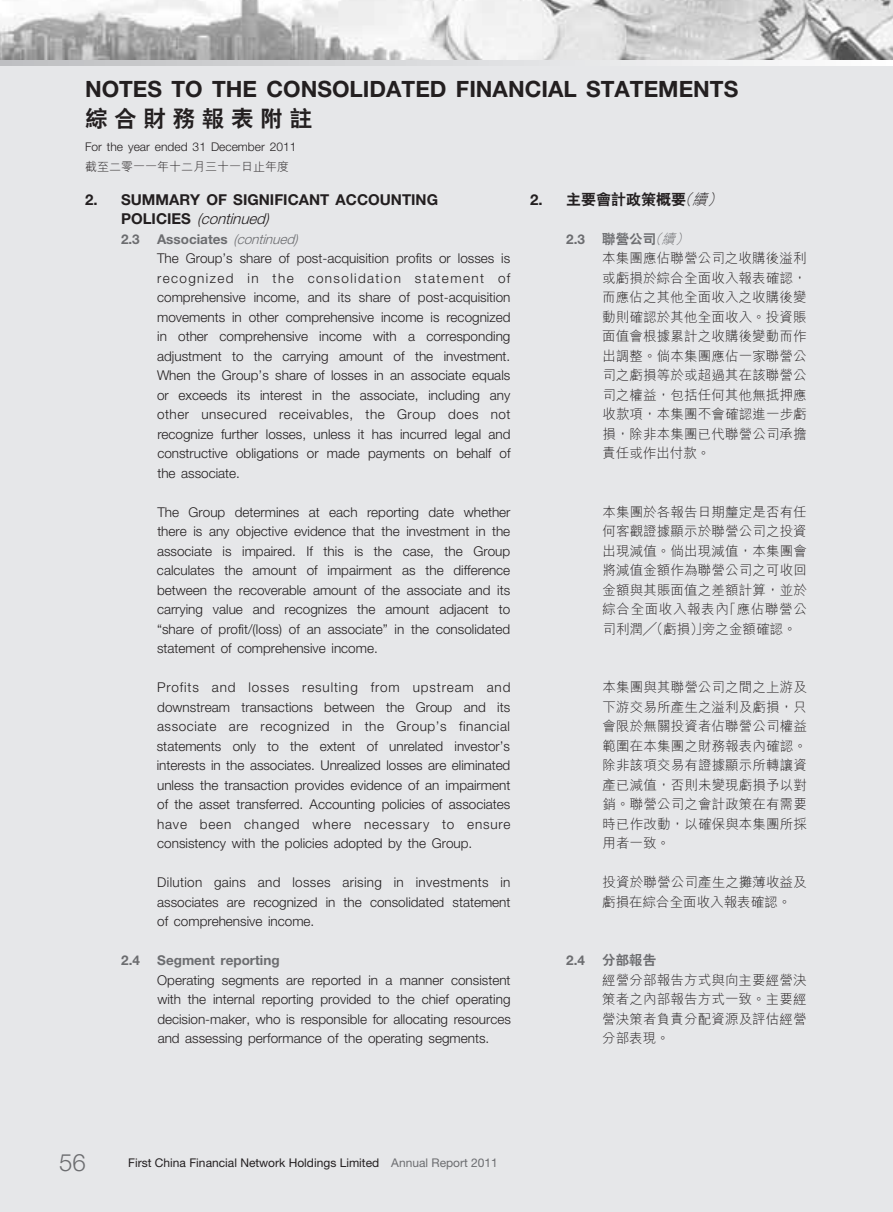
<style>
.page{position:relative;width:893px;height:1212px;background:#e6e7e9}
.page>*{position:absolute;margin:0;border:0;box-sizing:border-box;transform-origin:0 0}
.t1{font:300 24px "Helvetica Neue LT Std";color:#6c6d70}
.t2{font:700 22.5px "Helvetica Neue LT Std";color:#231f20}
.t3{font:800 22.5px "C Hei 2 HK";letter-spacing:.3em;color:#231f20}
.t4{font:700 15px/19.5px "Helvetica Neue LT Std";color:#231f20}
.t5{font:800 15px "C Hei 2 HK";color:#231f20}
.t6{font:300 13.5px/19.5px "Helvetica Neue LT Std";color:#231f20;text-align:justify}
.t7{font:300 13.5px/19.5px "M Hei HK";letter-spacing:.01em;color:#231f20;text-align:justify}
.t8{font:700 13.5px "Helvetica Neue LT Std";color:#6c6d70}
.t9{font:800 13.5px "C Hei 2 HK";color:#6c6d70}
.t10{font:12px "Helvetica Neue LT Std";color:#231f20}
.t11{font:300 12px "Helvetica Neue LT Std";color:#231f20}
.t12{font:300 12px "M Hei HK";color:#231f20}
.s1{font-weight:300;font-style:italic}
.s2{font-weight:700;color:#6c6d70}
.s3{font-style:italic;color:#6c6d70}
.s4{font-family:"Helvetica Neue LT Std";font-weight:700}
.s5{font-family:"M Hei HK";font-weight:300;font-style:italic}
.s6{color:#6c6d70}
</style>
<div class="page">
<img style="left:0;top:0;width:892px;height:60px">
<svg style="left:0;top:60px;width:892px;height:5px"></svg>
<h2 class="t2" style="left:85px;top:75px;width:655px">NOTES TO THE CONSOLIDATED FINANCIAL STATEMENTS</h2>
<h2 class="t3" style="left:85px;top:103px;width:229px">綜合財務報表附註</h2>
<p class="t11" style="left:85px;top:139px;width:213px">For the year ended 31 December 2011</p>
<p class="t12" style="left:85px;top:158px;width:205px">截至二零一一年十二月三十一日止年度</p>
<p class="t4" style="left:121px;top:189px;width:319px;text-indent:-36px">2. SUMMARY OF SIGNIFICANT ACCOUNTING<br>P O L I C I E S <span class="s1">(continued)</span></p>
<p class="t8" style="left:121px;top:231px;width:20px">2.3</p>
<p class="t6" style="left:157px;top:229px;width:355px;text-align:left"><span class="s2">As s o c i a t e s</span> <span class="s3">(continued)<br></span>The Group’s share of post-acquisition profits or losses is recognized in the consolidation statement of comprehensive income, and its share of post-acquisition movements in other comprehensive income is recognized in other comprehensive income with a corresponding adjustment to the carrying amount of the investment.<br>When the Group’s share of losses in an associate equals or exceeds its interest in the associate, including any other unsecured receivables, the Group does not recognize further losses, unless it has incurred legal and constructive obligations or made payments on behalf of the associate.</p>
<p class="t6" style="left:157px;top:502px;width:355px">The Group determines at each reporting date whether there is any objective evidence that the investment in the associate is impaired. If this is the case, the Group calculates the amount of impairment as the difference between the recoverable amount of the associate and its carrying value and recognizes the amount adjacent to “share of profit/(loss) of an associate” in the consolidated statement of comprehensive income.</p>
<p class="t6" style="left:157px;top:677px;width:355px">Profits and losses resulting from upstream and downstream transactions between the Group and its associate are recognized in the Group’s financial statements only to the extent of unrelated investor’s interests in the associates. Unrealized losses are eliminated unless the transaction provides evidence of an impairment of the asset transferred. Accounting policies of associates have been changed where necessary to ensure consistency with the policies adopted by the Group.</p>
<p class="t6" style="left:157px;top:872px;width:355px">Dilution gains and losses arising in investments in associates are recognized in the consolidated statement of comprehensive income.</p>
<p class="t8" style="left:121px;top:952px;width:20px">2.4</p>
<p class="t8" style="left:157px;top:952px;width:124px">Segment reporting</p>
<p class="t6" style="left:157px;top:970px;width:355px">Operating segments are reported in a manner consistent with the internal reporting provided to the chief operating decision-maker, who is responsible for allocating resources and assessing performance of the operating segments.</p>
<p class="t5" style="left:530px;top:189px;width:199px"><span class="s4">2.</span> 主要會計政策概要<span class="s5">（續）</span></p>
<p class="t8" style="left:566px;top:230px;width:20px">2.3</p>
<p class="t9" style="left:602px;top:230px;width:93px">聯營公司<span class="s5">（續）</span></p>
<p class="t7" style="left:602px;top:248px;width:206px">本集團應佔聯營公司之收購後溢利或虧損於綜合全面收入報表確認，而應佔之其他全面收入之收購後變動則確認於其他全面收入。投資賬面值會根據累計之收購後變動而作出調整。倘本集團應佔一家聯營公司之虧損等於或超過其在該聯營公司之權益，包括任何其他無抵押應收款項，本集團不會確認進一步虧損，除非本集團已代聯營公司承擔責任或作出付款。</p>
<p class="t7" style="left:602px;top:501px;width:206px">本集團於各報告日期釐定是否有任何客觀證據顯示於聯營公司之投資出現減值。倘出現減值，本集團會將減值金額作為聯營公司之可收回金額與其賬面值之差額計算，並於綜合全面收入報表內「應佔聯營公司利潤╱（虧損）」旁之金額確認。</p>
<p class="t7" style="left:602px;top:677px;width:206px">本集團與其聯營公司之間之上游及下游交易所產生之溢利及虧損，只會限於無關投資者佔聯營公司權益範圍在本集團之財務報表內確認。除非該項交易有證據顯示所轉讓資產已減值，否則未變現虧損予以對銷。聯營公司之會計政策在有需要時已作改動，以確保與本集團所採用者一致。</p>
<p class="t7" style="left:602px;top:872px;width:206px">投資於聯營公司產生之攤薄收益及虧損在綜合全面收入報表確認。</p>
<p class="t8" style="left:566px;top:952px;width:20px">2.4</p>
<p class="t9" style="left:602px;top:951px;width:55px">分部報告</p>
<p class="t7" style="left:602px;top:969px;width:206px">經營分部報告方式與向主要經營決策者之內部報告方式一致。主要經營決策者負責分配資源及評估經營分部表現。</p>
<h1 class="t1" style="left:59px;top:1148px;width:28px">56</h1>
<p class="t10" style="left:128px;top:1155px;width:371px">First China Financial Network Holdings Limited <span class="s6">Annual Report 2011</span></p>
</div>
